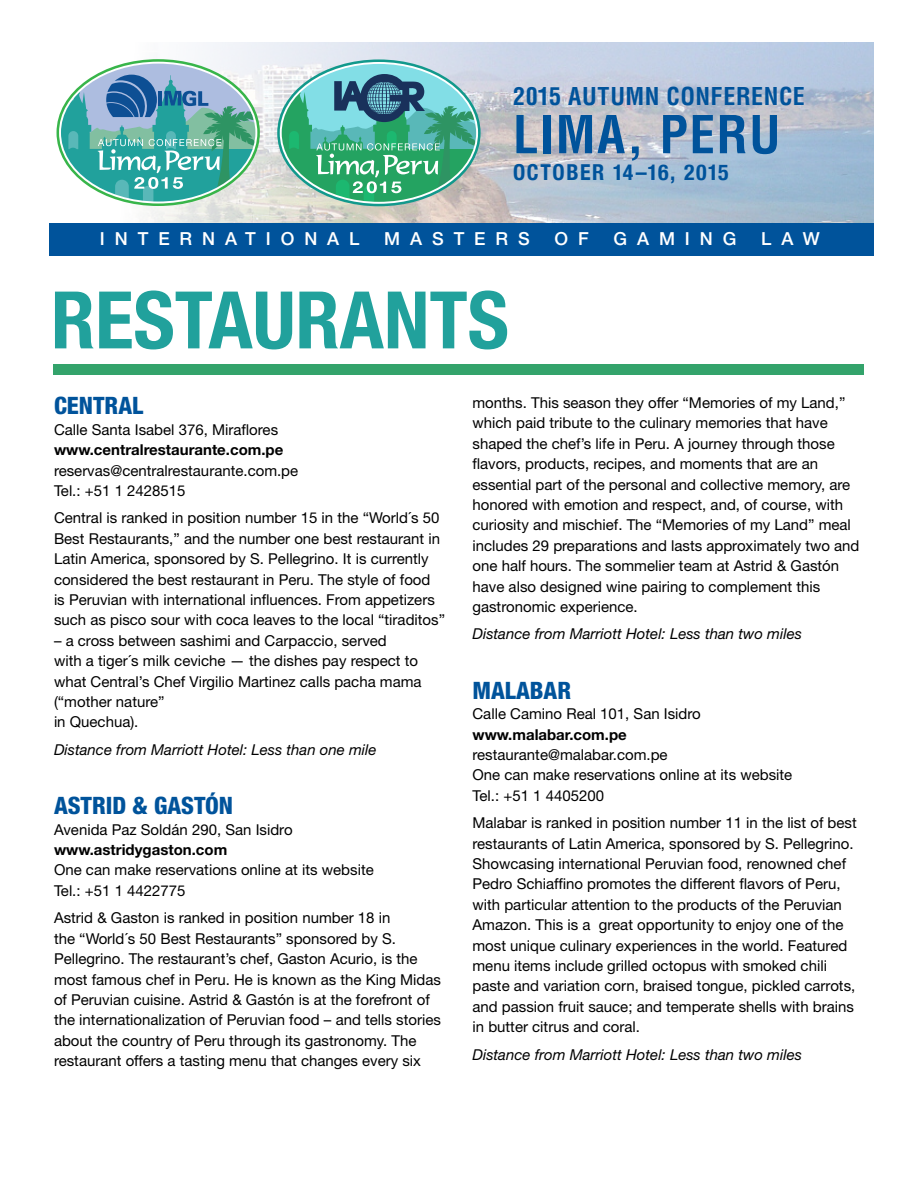
<style>
.page{position:relative;width:918px;height:1188px;background:#fff}
.page>*{position:absolute;margin:0;border:0;box-sizing:border-box;transform-origin:0 0}
.t1{font:700 condensed 79.5px "Helvetica Neue LT Std";color:#21a19c}
.t2{font:700 condensed 51px "Helvetica LT Std";letter-spacing:.03em;color:#00539b}
.t3{font:800 condensed 24px "Helvetica Neue LT Std";color:#00539b}
.t4{font:700 condensed 24px "Helvetica LT Std";letter-spacing:.025em;color:#00539b}
.t5{font:700 condensed 21.9px "Helvetica Neue";letter-spacing:.075em;color:#00539b}
.t6{font:500 18px "Helvetica Neue LT Std";letter-spacing:.55em;color:#fff}
.t7{font:15px/20.4px "Helvetica Neue LT Std";color:#000}
.t8{font:italic 15px "Helvetica Neue LT Std";color:#000}
.t9{font:700 15px "Helvetica Neue LT Std";color:#000}
</style>
<div class="page">
<div style="left:54px;top:365px;width:810px;height:10px;background:#33a36b"></div>
<img style="left:49px;top:42px;width:824px;height:182px">
<svg style="left:57px;top:59px;width:203px;height:147px"></svg>
<svg style="left:277px;top:59px;width:204px;height:147px;background:#70b8a7"></svg>
<div style="left:49px;top:224px;width:824px;height:32px;background:#00539b"></div>
<h3 class="t4" style="left:513px;top:81px;width:293px">2015 AUTUMN CONFERENCE</h3>
<h2 class="t2" style="left:513px;top:103px;width:269px">LIMA, PERU</h2>
<h3 class="t5" style="left:513px;top:154px;width:217px">OCTOBER 14–16, 2015</h3>
<p class="t6" style="left:100px;top:228px;width:261px">INTERNATIONAL</p>
<p class="t6" style="left:384px;top:228px;width:147px">MASTERS</p>
<p class="t6" style="left:555px;top:228px;width:36px">O F</p>
<p class="t6" style="left:614px;top:228px;width:124px">GAMING</p>
<p class="t6" style="left:761px;top:228px;width:60px">LAW</p>
<h1 class="t1" style="left:51px;top:272px;width:459px">RESTAURANTS</h1>
<h3 class="t3" style="left:54px;top:391px;width:91px">CENTRAL</h3>
<p class="t7" style="left:54px;top:419px;width:226px">Calle Santa Isabel 376, Miraflores</p>
<p class="t9" style="left:54px;top:441px;width:231px">www.centralrestaurante.com.pe</p>
<p class="t7" style="left:54px;top:460px;width:246px">reservas@centralrestaurante.com.pe<br>Tel.: +51 1 2428515</p>
<p class="t7" style="left:54px;top:508px;width:393px">Central is ranked in position number 15 in the “World´s 50<br>Best Restaurants,” and the number one best restaurant in Latin America, sponsored by S. Pellegrino. It is currently considered the best restaurant in Peru. The style of food<br>is Peruvian with international influences. From appetizers such as pisco sour with coca leaves to the local “tiraditos”</p>
<p class="t7" style="left:54px;top:630px;width:369px">– a cross between sashimi and Carpaccio, served<br>with a tiger´s milk ceviche — the dishes pay respect to what Central’s Chef Virgilio Martinez calls pacha mama (“mother nature”<br>in Quechua).</p>
<p class="t8" style="left:54px;top:740px;width:324px">Distance from Marriott Hotel: Less than one mile</p>
<h3 class="t3" style="left:54px;top:791px;width:181px">ASTRID &amp; GASTÓN</h3>
<p class="t7" style="left:54px;top:819px;width:240px">Avenida Paz Soldán 290, San Isidro</p>
<p class="t9" style="left:54px;top:840px;width:175px">www.astridygaston.com</p>
<p class="t7" style="left:54px;top:860px;width:321px">One can make reservations online at its website<br>Tel.: +51 1 4422775</p>
<p class="t7" style="left:54px;top:908px;width:389px">Astrid &amp; Gaston is ranked in position number 18 in<br>the “World´s 50 Best Restaurants” sponsored by S.<br>Pellegrino. The restaurant’s chef, Gaston Acurio, is the most famous chef in Peru. He is known as the King Midas of Peruvian cuisine. Astrid &amp; Gastón is at the forefront of the internationalization of Peruvian food – and tells stories about the country of Peru through its gastronomy. The restaurant offers a tasting menu that changes every six</p>
<p class="t7" style="left:472px;top:392px;width:389px">months. This season they offer “Memories of my Land,” which paid tribute to the culinary memories that have shaped the chef’s life in Peru. A journey through those flavors, products, recipes, and moments that are an essential part of the personal and collective memory, are honored with emotion and respect, and, of course, with curiosity and mischief. The “Memories of my Land” meal includes 29 preparations and lasts approximately two and one half hours. The sommelier team at Astrid &amp; Gastón have also designed wine pairing to complement this gastronomic experience.</p>
<p class="t8" style="left:472px;top:625px;width:331px">Distance from Marriott Hotel: Less than two miles</p>
<h3 class="t3" style="left:472px;top:675px;width:100px">MALABAR</h3>
<p class="t7" style="left:472px;top:704px;width:230px">Calle Camino Real 101, San Isidro</p>
<p class="t9" style="left:472px;top:725px;width:156px">www.malabar.com.pe</p>
<p class="t7" style="left:472px;top:744px;width:321px">restaurante@malabar.com.pe<br>One can make reservations online at its website<br>Tel.: +51 1 4405200</p>
<p class="t7" style="left:472px;top:813px;width:386px">Malabar is ranked in position number 11 in the list of best restaurants of Latin America, sponsored by S. Pellegrino.<br>Showcasing international Peruvian food, renowned chef Pedro Schiaffino promotes the different flavors of Peru, with particular attention to the products of the Peruvian Amazon. This is a great opportunity to enjoy one of the most unique culinary experiences in the world. Featured menu items include grilled octopus with smoked chili paste and variation corn, braised tongue, pickled carrots, and passion fruit sauce; and temperate shells with brains in butter citrus and coral.</p>
<p class="t8" style="left:472px;top:1045px;width:331px">Distance from Marriott Hotel: Less than two miles</p>
</div>
